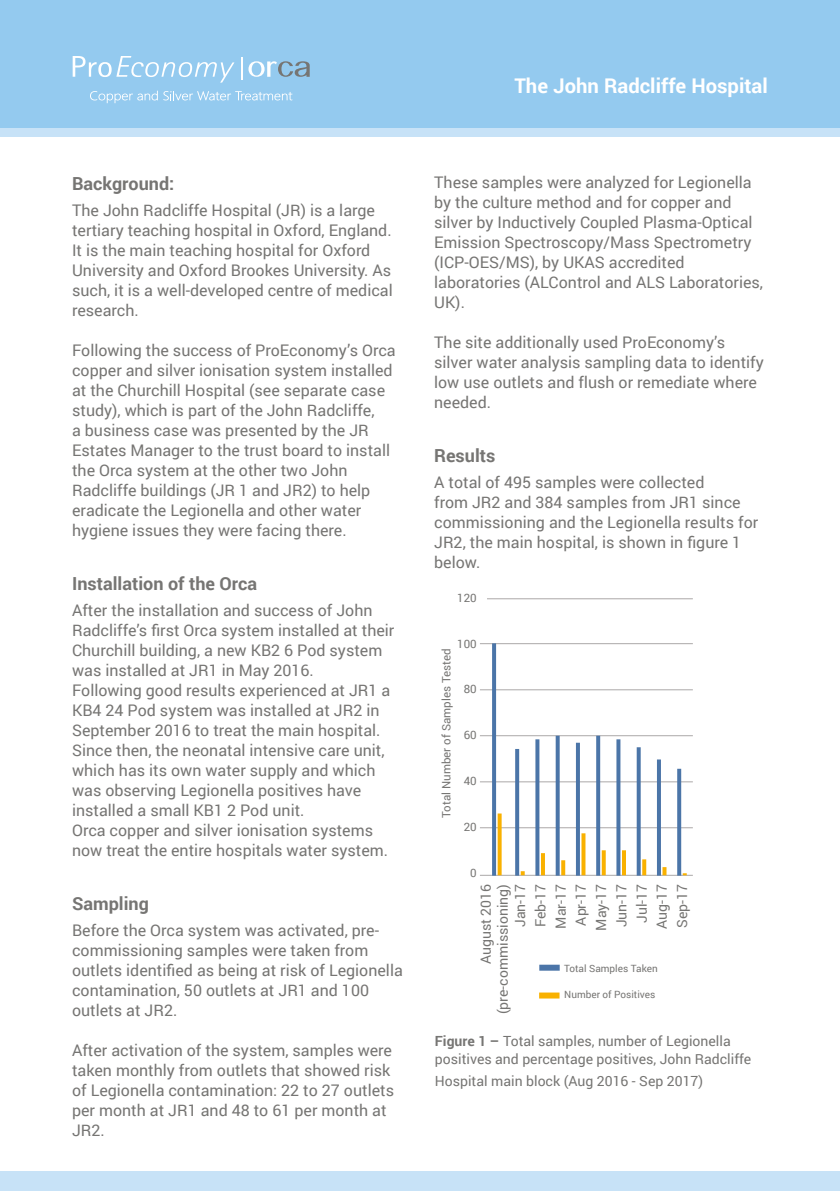
<style>
.page{position:relative;width:840px;height:1191px;background:#fff}
.page>*{position:absolute;margin:0;border:0;box-sizing:border-box;transform-origin:0 0}
.t1{font:700 20.2px "Roboto";color:#fff}
.t2{font:700 18px "Roboto";color:#767573}
.t3{font:16px/20px "Roboto";color:#767573}
.t4{font:14px/20.2px "Roboto";color:#767573;text-align:right}
.t5{font:11.6px "Roboto";color:#767573}
.t6{font:10px "Roboto";color:#767573}
.s1{font-weight:700}
</style>
<div class="page">
<div style="left:0;top:1171px;width:839px;height:20px;background:#c7e2f7"></div>
<div style="left:0;top:0;width:839px;height:130px;background:#94caef"></div>
<hr style="left:241px;top:57px;width:2px;height:23px;background:#fff">
<svg style="left:73px;top:56px;width:161px;height:27px"></svg>
<svg style="left:248px;top:61px;width:61px;height:16px"></svg>
<svg style="left:90px;top:91px;width:202px;height:12px"></svg>
<div style="left:0;top:128px;width:839px;height:9px;background:#c7e2f7"></div>
<hr style="left:486px;top:598px;width:206px;height:1px;background:#aba8a8">
<hr style="left:479px;top:781px;width:213px;height:1px;background:#aba8a8">
<hr style="left:479px;top:735px;width:213px;height:1px;background:#aba8a8">
<hr style="left:479px;top:875px;width:213px;height:1px;background:#aba8a8">
<hr style="left:479px;top:827px;width:213px;height:1px;background:#aba8a8">
<hr style="left:479px;top:689px;width:213px;height:1px;background:#aba8a8">
<hr style="left:479px;top:643px;width:213px;height:1px;background:#aba8a8">
<svg style="left:492px;top:643px;width:4px;height:232px"></svg>
<svg style="left:515px;top:749px;width:4px;height:126px"></svg>
<svg style="left:535px;top:739px;width:4px;height:136px"></svg>
<svg style="left:555px;top:735px;width:4px;height:140px"></svg>
<svg style="left:575px;top:742px;width:4px;height:133px"></svg>
<svg style="left:596px;top:735px;width:4px;height:140px"></svg>
<svg style="left:616px;top:739px;width:4px;height:136px"></svg>
<svg style="left:636px;top:747px;width:4px;height:128px"></svg>
<svg style="left:656px;top:759px;width:4px;height:116px"></svg>
<svg style="left:676px;top:768px;width:4px;height:107px"></svg>
<svg style="left:497px;top:813px;width:4px;height:62px"></svg>
<svg style="left:520px;top:871px;width:4px;height:4px"></svg>
<svg style="left:540px;top:853px;width:4px;height:22px"></svg>
<svg style="left:561px;top:860px;width:4px;height:15px"></svg>
<svg style="left:581px;top:833px;width:4px;height:42px"></svg>
<svg style="left:601px;top:850px;width:4px;height:25px"></svg>
<svg style="left:621px;top:850px;width:4px;height:25px"></svg>
<svg style="left:642px;top:859px;width:4px;height:16px"></svg>
<svg style="left:662px;top:867px;width:4px;height:8px"></svg>
<div style="left:539px;top:964px;width:20px;height:6px;background:#4b75a8"></div>
<div style="left:539px;top:992px;width:20px;height:6px;background:#f9b100"></div>
<p class="t2" style="left:72px;top:171px;width:104px">Background:</p>
<p class="t3" style="left:72px;top:200px;width:322px">The John Radcliffe Hospital (JR) is a large tertiary teaching hospital in Oxford, England.<br>It is the main teaching hospital for Oxford University and Oxford Brookes University. As such, it is a well-developed centre of medical research.</p>
<p class="t3" style="left:72px;top:340px;width:325px">Following the success of ProEconomy’s Orca copper and silver ionisation system installed at the Churchill Hospital (see separate case study), which is part of the John Radcliffe,<br>a business case was presented by the JR Estates Manager to the trust board to install the Orca system at the other two John Radcliffe buildings (JR 1 and JR2) to help eradicate the Legionella and other water hygiene issues they were facing there.</p>
<p class="t2" style="left:72px;top:571px;width:186px">Installation of the Orca</p>
<p class="t3" style="left:72px;top:599px;width:324px">After the installation and success of John Radcliffe’s first Orca system installed at their Churchill building, a new KB2 6 Pod system was installed at JR1 in May 2016.<br>Following good results experienced at JR1 a KB4 24 Pod system was installed at JR2 in September 2016 to treat the main hospital.<br>Since then, the neonatal intensive care unit, which has its own water supply and which was observing Legionella positives have installed a small KB1 2 Pod unit.<br>Orca copper and silver ionisation systems now treat the entire hospitals water system.</p>
<p class="t2" style="left:72px;top:891px;width:78px">Sampling</p>
<p class="t3" style="left:72px;top:919px;width:332px">Before the Orca system was activated, pre&shy;commissioning samples were taken from outlets identified as being at risk of Legionella contamination, 50 outlets at JR1 and 100 outlets at JR2.</p>
<p class="t3" style="left:72px;top:1039px;width:323px">After activation of the system, samples were taken monthly from outlets that showed risk of Legionella contamination: 22 to 27 outlets per month at JR1 and 48 to 61 per month at JR2.</p>
<p class="t1" style="left:514px;top:71px;width:255px">The John Radcliffe Hospital</p>
<p class="t3" style="left:434px;top:172px;width:330px">These samples were analyzed for Legionella by the culture method and for copper and silver by Inductively Coupled Plasma-Optical Emission Spectroscopy/Mass Spectrometry (ICP-OES/MS), by UKAS accredited laboratories (ALControl and ALS Laboratories, UK).</p>
<p class="t3" style="left:434px;top:332px;width:331px">The site additionally used ProEconomy’s silver water analysis sampling data to identify low use outlets and flush or remediate where needed.</p>
<p class="t2" style="left:434px;top:443px;width:63px">Results</p>
<p class="t3" style="left:434px;top:472px;width:325px">A total of 495 samples were collected<br>from JR2 and 384 samples from JR1 since commissioning and the Legionella results for JR2, the main hospital, is shown in figure 1 below.</p>
<p class="t5" style="left:457px;top:589px;width:21px">120</p>
<p class="t5" style="left:457px;top:635px;width:21px">100</p>
<p class="t5" style="left:463px;top:681px;width:14px">80</p>
<p class="t5" style="left:463px;top:727px;width:14px">60</p>
<p class="t5" style="left:463px;top:773px;width:14px">40</p>
<p class="t5" style="left:463px;top:819px;width:14px">20</p>
<p class="t5" style="left:470px;top:865px;width:8px">0</p>
<p class="t5" style="left:438px;top:818px;width:171px;rotate:-90deg">Total Number of Samples Tested</p>
<p class="t4" style="left:476px;top:1014px;width:132px;line-height:17.2px;rotate:-90deg">August 2016 (pre-commissioning)<br>Jan-17</p>
<p class="t4" style="left:529px;top:930px;width:48px;text-align:center;rotate:-90deg">Feb-17<br>Mar-17<br>Apr-17<br>May-17<br>Jun-17<br>Jul-17<br>Aug-17<br>Sep-17</p>
<p class="t6" style="left:563px;top:961px;width:95px">Total Samples Taken</p>
<p class="t6" style="left:564px;top:987px;width:93px">Number of Positives</p>
<p class="t4" style="left:434px;top:1031px;width:318px;line-height:18px;text-align:left"><span class="s1">Figure 1 –</span> Total samples, number of Legionella positives and percentage positives, John Radcliffe</p>
<p class="t4" style="left:434px;top:1070px;width:269px">Hospital main block (Aug 2016 - Sep 2017)</p>
</div>
